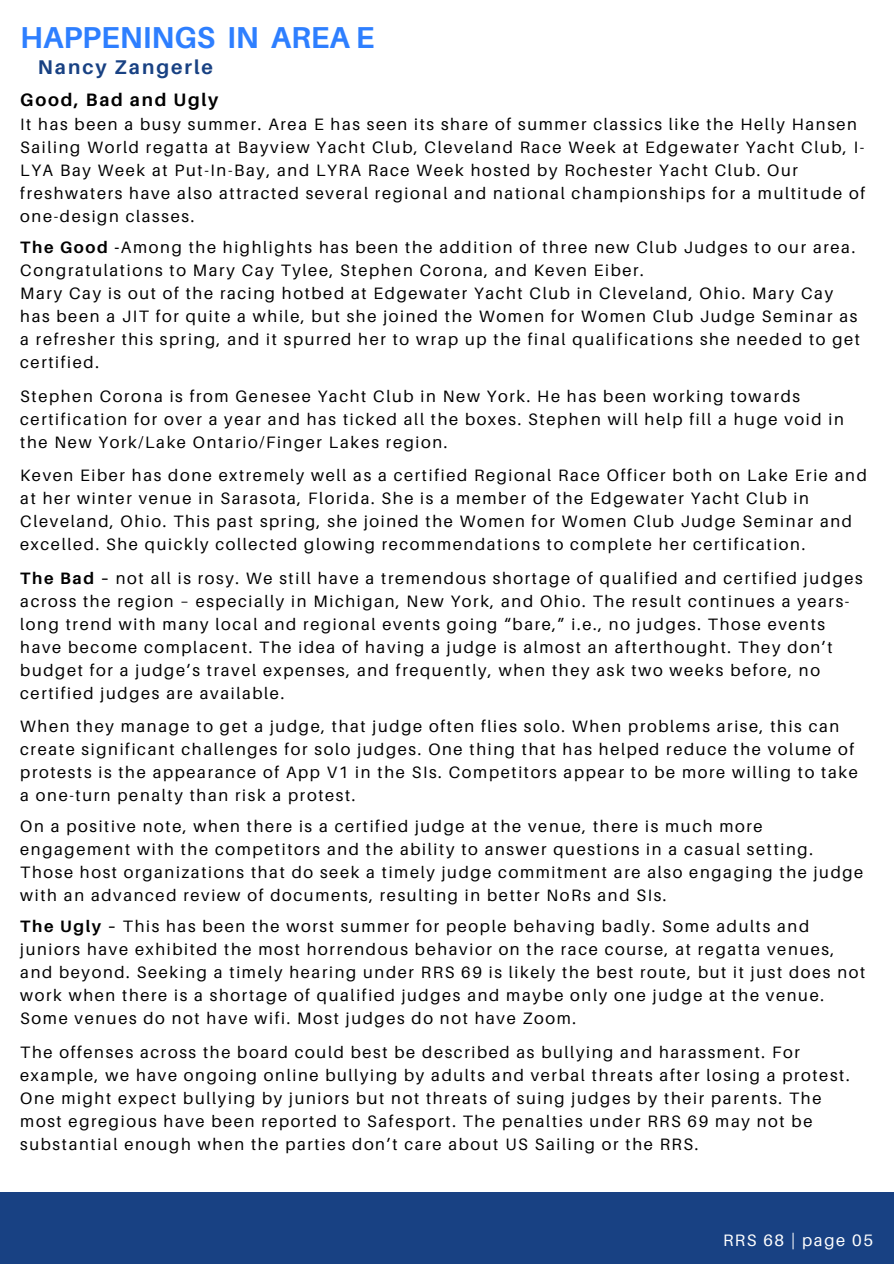
<style>
.page{position:relative;width:894px;height:1264px;background:#fff}
.page>*{position:absolute;margin:0;border:0;box-sizing:border-box;transform-origin:0 0}
.t1{font:700 30.3px "Aileron";color:#2e7fff}
.t2{font:700 19.8px "Aileron";letter-spacing:.1em;color:#184183}
.t3{font:700 18px "Aileron";letter-spacing:.1em;color:#000}
.t4{font:16.5px/23px "Aileron";letter-spacing:.1em;color:#000}
.t5{font:16.5px "Aileron";letter-spacing:.1em;color:#fff}
.s1{font-weight:700}
</style>
<div class="page">
<div style="left:0;top:1192px;width:893px;height:71px;background:#184183"></div>
<h1 class="t1" style="left:20px;top:19px;width:355px">HAPPENINGS IN AREA E</h1>
<h2 class="t2" style="left:38px;top:55px;width:177px">Nancy Zangerle</h2>
<p class="t3" style="left:20px;top:89px;width:200px">Good, Bad and Ugly</p>
<p class="t4" style="left:20px;top:112px;width:846px">It has been a busy summer. Area E has seen its share of summer classics like the Helly Hansen Sailing World regatta at Bayview Yacht Club, Cleveland Race Week at Edgewater Yacht Club, I-LYA Bay Week at Put-In-Bay, and LYRA Race Week hosted by Rochester Yacht Club. Our freshwaters have also attracted several regional and national championships for a multitude of one-design classes.</p>
<p class="t4" style="left:20px;top:235px;width:836px"><span class="s1">The Good -</span>Among the highlights has been the addition of three new Club Judges to our area.<br>Congratulations to Mary Cay Tylee, Stephen Corona, and Keven Eiber.</p>
<p class="t4" style="left:20px;top:281px;width:841px">Mary Cay is out of the racing hotbed at Edgewater Yacht Club in Cleveland, Ohio. Mary Cay has been a JIT for quite a while, but she joined the Women for Women Club Judge Seminar as a refresher this spring, and it spurred her to wrap up the final qualifications she needed to get certified.</p>
<p class="t4" style="left:20px;top:384px;width:824px">Stephen Corona is from Genesee Yacht Club in New York. He has been working towards certification for over a year and has ticked all the boxes. Stephen will help fill a huge void in the New York/Lake Ontario/Finger Lakes region.</p>
<p class="t4" style="left:20px;top:463px;width:847px">Keven Eiber has done extremely well as a certified Regional Race Officer both on Lake Erie and at her winter venue in Sarasota, Florida. She is a member of the Edgewater Yacht Club in Cleveland, Ohio. This past spring, she joined the Women for Women Club Judge Seminar and excelled. She quickly collected glowing recommendations to complete her certification.</p>
<p class="t4" style="left:20px;top:566px;width:843px"><span class="s1">The Bad –</span> not all is rosy. We still have a tremendous shortage of qualified and certified judges across the region – especially in Michigan, New York, and Ohio. The result continues a years&shy;long trend with many local and regional events going “bare,” i.e., no judges. Those events have become complacent. The idea of having a judge is almost an afterthought. They don’t budget for a judge’s travel expenses, and frequently, when they ask two weeks before, no certified judges are available.</p>
<p class="t4" style="left:20px;top:714px;width:838px">When they manage to get a judge, that judge often flies solo. When problems arise, this can create significant challenges for solo judges. One thing that has helped reduce the volume of protests is the appearance of App V1 in the SIs. Competitors appear to be more willing to take a one-turn penalty than risk a protest.</p>
<p class="t4" style="left:20px;top:814px;width:844px">On a positive note, when there is a certified judge at the venue, there is much more engagement with the competitors and the ability to answer questions in a casual setting.<br>Those host organizations that do seek a timely judge commitment are also engaging the judge with an advanced review of documents, resulting in better NoRs and SIs.</p>
<p class="t4" style="left:20px;top:914px;width:846px"><span class="s1">The Ugly –</span> This has been the worst summer for people behaving badly. Some adults and juniors have exhibited the most horrendous behavior on the race course, at regatta venues, and beyond. Seeking a timely hearing under RRS 69 is likely the best route, but it just does not work when there is a shortage of qualified judges and maybe only one judge at the venue.<br>Some venues do not have wifi. Most judges do not have Zoom.</p>
<p class="t4" style="left:20px;top:1040px;width:830px">The offenses across the board could best be described as bullying and harassment. For example, we have ongoing online bullying by adults and verbal threats after losing a protest.<br>One might expect bullying by juniors but not threats of suing judges by their parents. The most egregious have been reported to Safesport. The penalties under RRS 69 may not be substantial enough when the parties don’t care about US Sailing or the RRS.</p>
<p class="t5" style="left:722px;top:1229px;width:151px">RRS 68 | page 05</p>
</div>
